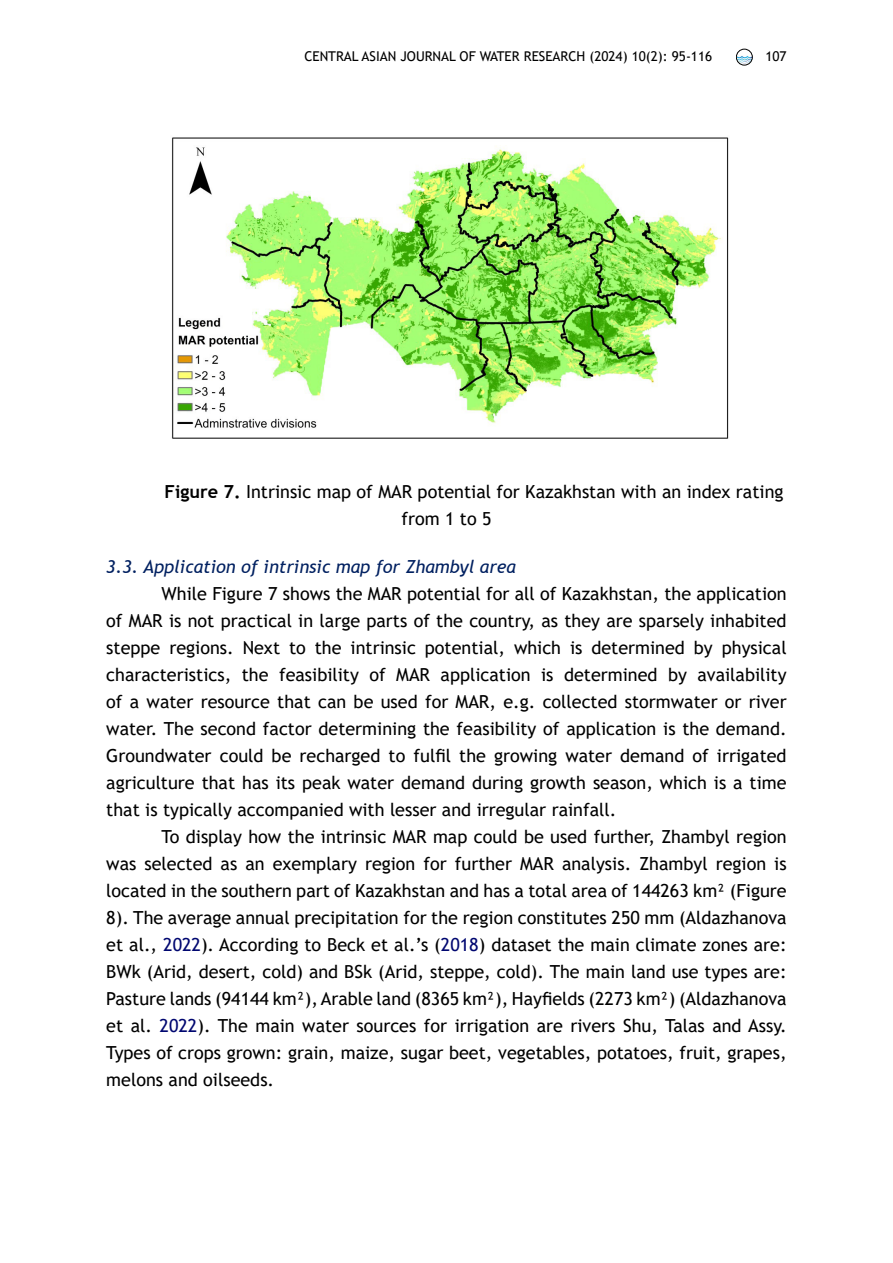
<style>
.page{position:relative;width:893px;height:1263px;background:#fff}
.page>*{position:absolute;margin:0;border:0;box-sizing:border-box;transform-origin:0 0}
.Стиль_абзаца_3{font:18px/27px "Trebuchet MS";color:#000;text-align:justify}
.подзаг_подзаг_синий{font:italic 18px "Trebuchet MS";color:#002060}
.t1{font:13.5px "Trebuchet MS";color:#000}
.s1{font-weight:700}
.s2{color:#000770}
</style>
<div class="page">
<img style="left:736px;top:56px;width:16px;height:8px">
<div style="left:736px;top:49px;width:17px;height:16px;border:1px solid #000;border-radius:50%"></div>
<img style="left:171px;top:137px;width:558px;height:302px">
<p class="t1" style="left:304px;top:48px;width:409px">CENTRAL ASIAN JOURNAL OF WATER RESEARCH (2024) 10(2): 95-116</p>
<p class="t1" style="left:765px;top:48px;width:23px">107</p>
<p class="Стиль_абзаца_3" style="left:401px;top:478px;width:384px;text-indent:-237px"><span class="s1">Figure 7.</span> Intrinsic map of MAR potential for Kazakhstan with an index rating from 1 to 5</p>
<p class="подзаг_подзаг_синий" style="left:106px;top:556px;width:411px">3.3. Application of intrinsic map for Zhambyl area</p>
<p class="Стиль_абзаца_3" style="left:106px;top:580px;width:682px;text-indent:55px">While Figure 7 shows the MAR potential for all of Kazakhstan, the application of MAR is not practical in large parts of the country, as they are sparsely inhabited steppe regions. Next to the intrinsic potential, which is determined by physical characteristics, the feasibility of MAR application is determined by availability of a water resource that can be used for MAR, e.g. collected stormwater or river water. The second factor determining the feasibility of application is the demand.<br>Groundwater could be recharged to fulfil the growing water demand of irrigated agriculture that has its peak water demand during growth season, which is a time that is typically accompanied with lesser and irregular rainfall.</p>
<p class="Стиль_абзаца_3" style="left:106px;top:823px;width:682px;text-indent:55px">To display how the intrinsic MAR map could be used further, Zhambyl region was selected as an exemplary region for further MAR analysis. Zhambyl region is located in the southern part of Kazakhstan and has a total area of 144263 km² (Figure 8). The average annual precipitation for the region constitutes 250 mm (Aldazhanova et al., <span class="s2">2022</span>). According to Beck et al.’s (<span class="s2">2018</span>) dataset the main climate zones are:<br>BWk (Arid, desert, cold) and BSk (Arid, steppe, cold). The main land use types are:<br>Pasture lands (94144 km²), Arable land (8365 km²), Hayfields (2273 km²) (Aldazhanova et al. <span class="s2">2022</span>). The main water sources for irrigation are rivers Shu, Talas and Assy.<br>Types of crops grown: grain, maize, sugar beet, vegetables, potatoes, fruit, grapes, melons and oilseeds.</p>
</div>
